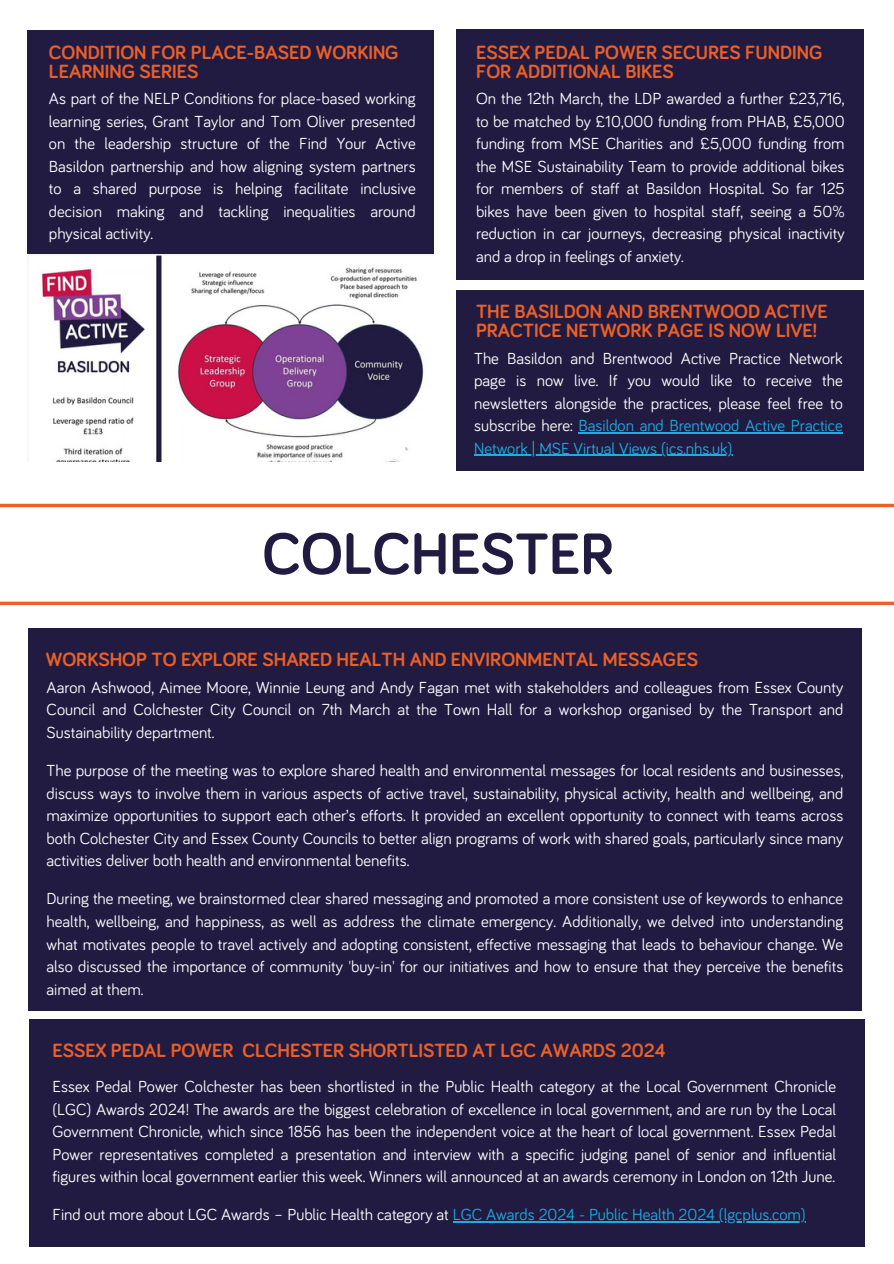
<style>
.page{position:relative;width:894px;height:1264px;background:#fff}
.page>*{position:absolute;margin:0;border:0;box-sizing:border-box;transform-origin:0 0}
.t1{font:700 60px "Bariol";color:#211b41}
.t2{font:700 19.8px/19.2px "Bariol";color:#eb6028}
.t3{font:16.5px/22.5px "Bariol";color:#fff;text-align:justify}
.t4{font:16.5px "Bariol";color:#1fabe3}
.s1{color:#1fabe3}
</style>
<div class="page">
<div style="left:28px;top:30px;width:406px;height:250px;background:#211b41"></div>
<img style="left:28px;top:254px;width:406px;height:207px">
<div style="left:456px;top:30px;width:407px;height:250px;background:#211b41"></div>
<div style="left:456px;top:290px;width:408px;height:181px;background:#211b41"></div>
<hr style="left:578px;top:432px;width:264px;height:1px;background:#1fabe3">
<hr style="left:474px;top:454px;width:258px;height:2px;background:#1fabe3">
<hr style="left:0;top:504px;width:893px;height:3px;background:#eb6028">
<svg style="left:0;top:601px;width:893px;height:4px;background:#ee7a4b"></svg>
<div style="left:28px;top:628px;width:833px;height:383px;background:#211b41"></div>
<div style="left:29px;top:1019px;width:834px;height:227px;background:#211b41"></div>
<hr style="left:452px;top:1221px;width:353px;height:1px;background:#1fabe3">
<p class="t2" style="left:49px;top:44px;width:351px">CONDITION FOR PLACE-BASED WORKING<br>LEARNING SERIES</p>
<p class="t3" style="left:49px;top:88px;width:368px">As part of the NELP Conditions for place-based working learning series, Grant Taylor and Tom Oliver presented on the leadership structure of the Find Your Active Basildon partnership and how aligning system partners to a shared purpose is helping facilitate inclusive decision making and tackling inequalities around physical activity.</p>
<p class="t2" style="left:476px;top:44px;width:348px">ESSEX PEDAL POWER SECURES FUNDING<br>FOR ADDITIONAL BIKES</p>
<h2 class="t3" style="left:476px;top:88px;width:370px">On the 12th March, the LDP awarded a further £23,716, to be matched by £10,000 funding from PHAB, £5,000 funding from MSE Charities and £5,000 funding from the MSE Sustainability Team to provide additional bikes for members of staff at Basildon Hospital. So far 125 bikes have been given to hospital staff, seeing a 50% reduction in car journeys, decreasing physical inactivity and a drop in feelings of anxiety.</h2>
<h1 class="t2" style="left:476px;top:303px;width:353px">THE BASILDON AND BRENTWOOD ACTIVE<br>PRACTICE NETWORK PAGE IS NOW LIVE!</h1>
<h2 class="t3" style="left:474px;top:347px;width:370px">The Basildon and Brentwood Active Practice Network page is now live. If you would like to receive the newsletters alongside the practices, please feel free to subscribe here: <span class="s1">Basildon and Brentwood Active Practice</span></h2>
<p class="t4" style="left:474px;top:440px;width:260px">Network | MSE Virtual Views (ics.nhs.uk)</p>
<h2 class="t1" style="left:262px;top:526px;width:353px">COLCHESTER</h2>
<h2 class="t2" style="left:46px;top:650px;width:653px">WORKSHOP TO EXPLORE SHARED HEALTH AND ENVIRONMENTAL MESSAGES</h2>
<p class="t3" style="left:47px;top:677px;width:798px">Aaron Ashwood, Aimee Moore, Winnie Leung and Andy Fagan met with stakeholders and colleagues from Essex County Council and Colchester City Council on 7th March at the Town Hall for a workshop organised by the Transport and Sustainability department.</p>
<p class="t3" style="left:47px;top:760px;width:798px">The purpose of the meeting was to explore shared health and environmental messages for local residents and businesses, discuss ways to involve them in various aspects of active travel, sustainability, physical activity, health and wellbeing, and maximize opportunities to support each other’s efforts. It provided an excellent opportunity to connect with teams across both Colchester City and Essex County Councils to better align programs of work with shared goals, particularly since many activities deliver both health and environmental benefits.</p>
<p class="t3" style="left:47px;top:888px;width:798px">During the meeting, we brainstormed clear shared messaging and promoted a more consistent use of keywords to enhance health, wellbeing, and happiness, as well as address the climate emergency. Additionally, we delved into understanding what motivates people to travel actively and adopting consistent, effective messaging that leads to behaviour change. We also discussed the importance of community 'buy-in' for our initiatives and how to ensure that they perceive the benefits aimed at them.</p>
<p class="t2" style="left:52px;top:1041px;width:614px">ESSEX PEDAL POWER CLCHESTER SHORTLISTED AT LGC AWARDS 2024</p>
<p class="t3" style="left:52px;top:1076px;width:785px">Essex Pedal Power Colchester has been shortlisted in the Public Health category at the Local Government Chronicle (LGC) Awards 2024! The awards are the biggest celebration of excellence in local government, and are run by the Local Government Chronicle, which since 1856 has been the independent voice at the heart of local government. Essex Pedal Power representatives completed a presentation and interview with a specific judging panel of senior and influential figures within local government earlier this week. Winners will announced at an awards ceremony in London on 12th June.</p>
<p class="t3" style="left:52px;top:1204px;width:754px">Find out more about LGC Awards – Public Health category at <span class="s1">LGC Awards 2024 - Public Health 2024 (lgcplus.com)</span></p>
</div>
